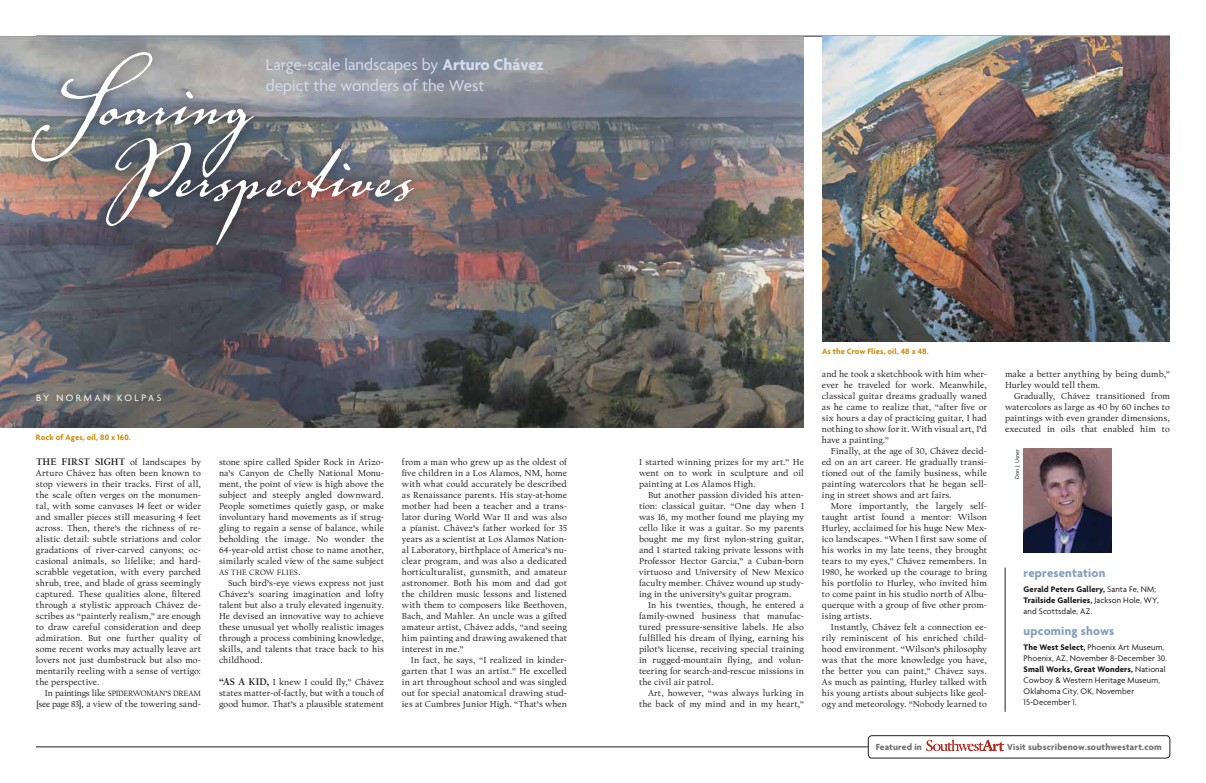
<style>
.page{position:relative;width:1206px;height:783px;background:#fff}
.page>*{position:absolute;margin:0;border:0;box-sizing:border-box;transform-origin:0 0}
.t1{font:125px "Voluta Script Pro";color:#fff}
.t2{font:17px/21px "Agenda";color:#d4daef}
.t3{font:700 12.8px "Agenda";letter-spacing:.015em;color:#859fbb}
.t4{font:10px "Agenda";color:#fff}
.t5{font:700 9.5px "Agenda";letter-spacing:.02em;color:#6d6e71}
.t6{font:9px/11px "Californian FB Text";letter-spacing:.01em;color:#231f20;text-align:justify}
.t7{font:8.8px/11px "Agenda";letter-spacing:.01em;color:#231f20}
.t8{font:700 8.5px "Agenda";letter-spacing:.015em;color:#cf9013}
.t9{font:8px "Californian FB Text";letter-spacing:-.035em;color:#231f20}
.t10{font:8px "Californian FB Text";letter-spacing:.025em;color:#231f20}
.t11{font:6px "Agenda";letter-spacing:.025em;color:#231f20}
.s1{font-weight:700}
.s2{font-weight:700;font-size:10px}
.s3{font-size:9px}
</style>
<div class="page">
<hr style="left:36px;top:36px;width:1134px;height:1px;background:#231f20">
<hr style="left:36px;top:747px;width:832px;height:1px;background:#231f20">
<div style="left:868px;top:736px;width:302px;height:22px;border:1px solid #231f20;border-radius:4px"></div>
<svg style="left:926px;top:740px;width:78px;height:11px"></svg>
<img style="left:0;top:36px;width:804px;height:392px">
<img style="left:822px;top:36px;width:347px;height:305px">
<hr style="left:1005px;top:568px;width:1px;height:144px;background:#231f20">
<img style="left:1024px;top:449px;width:87px;height:104px">
<div style="left:19px;top:39px;width:406px;height:218px;background:#231f20;opacity:.76"></div>
<h1 class="t1" style="left:40px;top:7px;width:214px">Soaring</h1>
<h2 class="t2" style="left:266px;top:54px;width:280px">Large-scale landscapes by <span class="s1">Arturo Chávez </span>depict the wonders of the West</h2>
<h1 class="t1" style="left:99px;top:79px;width:315px">Perspectives</h1>
<p class="t4" style="left:36px;top:392px;width:58px">By no rman</p>
<p class="t4" style="left:117px;top:392px;width:16px">Kolpas</p>
<p class="t8" style="left:36px;top:432px;width:96px">Rock of Ages, oil, 80 x 160.</p>
<p class="t6" style="left:36px;top:457px;width:167px"><span class="s2">THE FIRST SIGHT</span> of landscapes by Arturo Chávez has often been known to stop viewers in their tracks. First of all, the scale often verges on the monumen&shy;tal, with some canvases 14 feet or wider and smaller pieces still measuring 4 feet across. Then, there’s the richness of re&shy;alistic detail: subtle striations and color gradations of river-carved canyons; oc&shy;casional animals, so lifelike; and hard&shy;scrabble vegetation, with every parched shrub, tree, and blade of grass seemingly captured. These qualities alone, filtered through a stylistic approach Chávez de&shy;scribes as “painterly realism,” are enough to draw careful consideration and deep admiration. But one further quality of some recent works may actually leave art lovers not just dumbstruck but also mo&shy;mentarily reeling with a sense of vertigo: the perspective.</p>
<p class="t9" style="left:45px;top:689px;width:157px"><span class="s3">In paintings like</span> SPIDERWOMAN’S DREAM</p>
<p class="t6" style="left:36px;top:699px;width:166px">[see page 83], a view of the towering sand-</p>
<p class="t6" style="left:219px;top:457px;width:167px">stone spire called Spider Rock in Arizo&shy;na’s Canyon de Chelly National Monu&shy;ment, the point of view is high above the subject and steeply angled downward.<br>People sometimes quietly gasp, or make involuntary hand movements as if strug&shy;gling to regain a sense of balance, while beholding the image. No wonder the 64-year-old artist chose to name another, similarly scaled view of the same subject</p>
<p class="t10" style="left:219px;top:568px;width:83px">AS THE CROW FLIES<span class="s3">.</span></p>
<p class="t6" style="left:219px;top:578px;width:167px;text-indent:9px">Such bird’s-eye views express not just Chávez’s soaring imagination and lofty talent but also a truly elevated ingenuity.<br>He devised an innovative way to achieve these unusual yet wholly realistic images through a process combining knowledge, skills, and talents that trace back to his childhood.</p>
<p class="t6" style="left:219px;top:677px;width:167px"><span class="s2">“AS A KID,</span> I knew I could fly,” Chávez states matter-of-factly, but with a touch of good humor. That’s a plausible statement</p>
<p class="t6" style="left:402px;top:457px;width:167px">from a man who grew up as the oldest of five children in a Los Alamos, NM, home with what could accurately be described as Renaissance parents. His stay-at-home mother had been a teacher and a trans&shy;lator during World War II and was also a pianist. Chávez’s father worked for 35 years as a scientist at Los Alamos Nation&shy;al Laboratory, birthplace of America’s nu&shy;clear program, and was also a dedicated horticulturalist, gunsmith, and amateur astronomer. Both his mom and dad got the children music lessons and listened with them to composers like Beethoven, Bach, and Mahler. An uncle was a gifted amateur artist, Chávez adds, “and seeing him painting and drawing awakened that interest in me.”</p>
<p class="t6" style="left:402px;top:655px;width:166px;text-indent:9px">In fact, he says, “I realized in kinder&shy;garten that I was an artist.” He excelled in art throughout school and was singled out for special anatomical drawing stud&shy;ies at Cumbres Junior High. “That’s when</p>
<p class="t6" style="left:639px;top:457px;width:166px">I started winning prizes for my art.” He went on to work in sculpture and oil painting at Los Alamos High.</p>
<p class="t6" style="left:639px;top:490px;width:167px;text-indent:9px">But another passion divided his atten&shy;tion: classical guitar. “One day when I was 16, my mother found me playing my cello like it was a guitar. So my parents bought me my first nylon-string guitar, and I started taking private lessons with Professor Hector Garcia,” a Cuban-born virtuoso and University of New Mexico faculty member. Chávez wound up study&shy;ing in the university’s guitar program.</p>
<p class="t6" style="left:639px;top:600px;width:167px;text-indent:9px">In his twenties, though, he entered a family-owned business that manufac&shy;tured pressure-sensitive labels. He also fulfilled his dream of flying, earning his pilot’s license, receiving special training in rugged-mountain flying, and volun&shy;teering for search-and-rescue missions in the civil air patrol.</p>
<p class="t6" style="left:639px;top:688px;width:166px;text-align:right">Art, however, “was always lurking in the back of my mind and in my heart,”</p>
<p class="t8" style="left:822px;top:346px;width:108px">As the Crow Flies, oil, 48 x 48.</p>
<p class="t6" style="left:822px;top:369px;width:167px">and he took a sketchbook with him wher&shy;ever he traveled for work. Meanwhile, classical guitar dreams gradually waned as he came to realize that, “after five or six hours a day of practicing guitar, I had nothing to show for it. With visual art, I’d have a painting.”</p>
<p class="t6" style="left:822px;top:446px;width:167px;text-indent:9px">Finally, at the age of 30, Chávez decid&shy;ed on an art career. He gradually transi&shy;tioned out of the family business, while painting watercolors that he began sell&shy;ing in street shows and art fairs.</p>
<p class="t6" style="left:822px;top:501px;width:167px;text-indent:9px">More importantly, the largely self&shy;taught artist found a mentor: Wilson Hurley, acclaimed for his huge New Mex&shy;ico landscapes. “When I first saw some of his works in my late teens, they brought tears to my eyes,” Chávez remembers. In 1980, he worked up the courage to bring his portfolio to Hurley, who invited him to come paint in his studio north of Albu&shy;querque with a group of five other prom&shy;ising artists.</p>
<p class="t6" style="left:822px;top:622px;width:167px;text-indent:9px">Instantly, Chávez felt a connection ee&shy;rily reminiscent of his enriched child&shy;hood environment. “Wilson’s philosophy was that the more knowledge you have, the better you can paint,” Chávez says.<br>As much as painting, Hurley talked with his young artists about subjects like geol&shy;ogy and meteorology. “Nobody learned to</p>
<p class="t6" style="left:1005px;top:369px;width:167px">make a better anything by being dumb,”<br>Hurley would tell them.</p>
<p class="t6" style="left:1005px;top:391px;width:167px;text-indent:9px">Gradually, Chávez transitioned from watercolors as large as 40 by 60 inches to paintings with even grander dimensions, executed in oils that enabled him to</p>
<p class="t11" style="left:1014px;top:479px;width:32px;rotate:-90deg">Don J. Usner</p>
<h3 class="t3" style="left:1024px;top:565px;width:83px">representation</h3>
<p class="t7" style="left:1024px;top:584px;width:137px"><span class="s1">Gerald Peters Gallery,</span> Santa Fe, NM;<br><span class="s1">Trailside Galleries,</span> Jackson Hole, WY, and Scottsdale, AZ.</p>
<h3 class="t3" style="left:1024px;top:623px;width:92px">upcoming shows</h3>
<p class="t7" style="left:1024px;top:642px;width:145px"><span class="s1">The West Select,</span> Phoenix Art Museum,<br>Phoenix, AZ, November 8-December 30.<br><span class="s1">Small Works, Great Wonders,</span> National<br>Cowboy &amp; Western Heritage Museum,<br>Oklahoma City, OK, November<br>15-December 1.</p>
<p class="t5" style="left:876px;top:742px;width:48px">Featured in</p>
<p class="t5" style="left:1007px;top:742px;width:156px">Visit subscribenow.southwestart.com</p>
</div>
